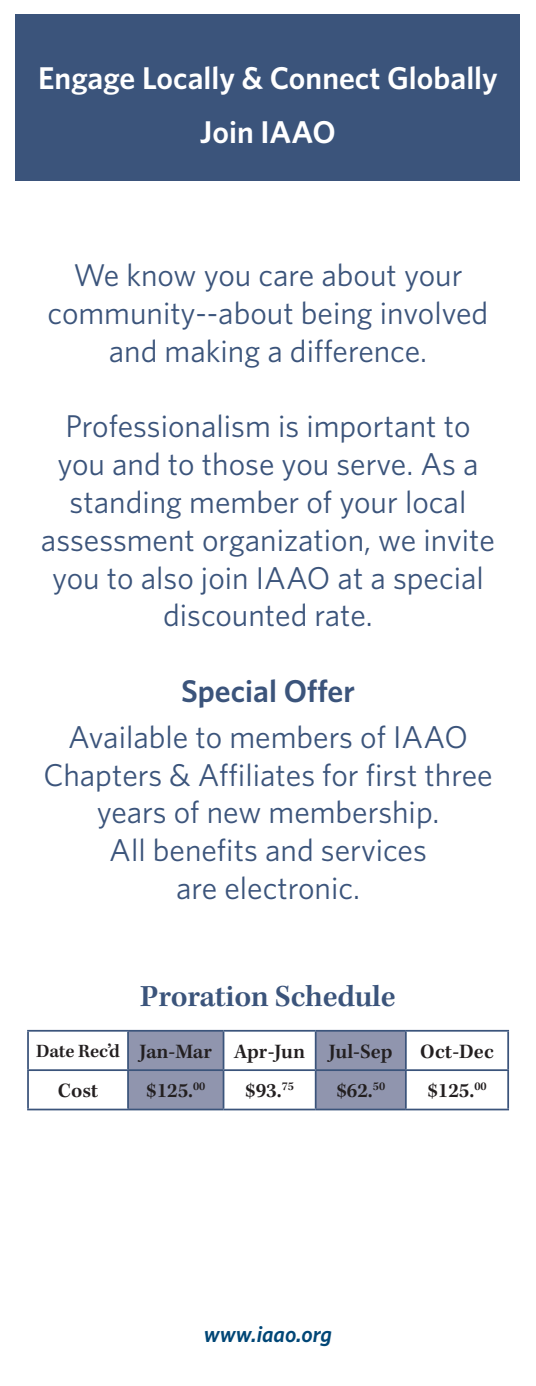
<style>
.page{position:relative;width:536px;height:1386px;background:#fff}
.page>*{position:absolute;margin:0;border:0;box-sizing:border-box;transform-origin:0 0}
.t1{font:31.5px/37.8px "Whitney";color:#3b547b;text-align:center}
.t2{font:600 31.5px/53.6px "Whitney";color:#fff;text-align:center}
.t3{font:600 31.5px "Kepler Std";letter-spacing:-.01em;color:#3b547b}
.t4{font:600 31.5px "Whitney";color:#3b547b}
.t5{font:italic 600 22.75px "Whitney";color:#004676}
.t6{font:600 21px "Kepler Std";color:#231f20}
.t7{font:600 21px "Kepler Std";letter-spacing:-.02em;color:#231f20}
.s1{font-size:19.25px}
</style>
<div class="page">
<div style="left:16px;top:14px;width:504px;height:166px;background:#3b547b"></div>
<svg style="left:129px;top:1032px;width:276px;height:77px"></svg>
<hr style="left:27px;top:1030px;width:101px;height:2px;background:#3b547b">
<hr style="left:27px;top:1032px;width:2px;height:37px;background:#3b547b">
<hr style="left:128px;top:1030px;width:95px;height:2px;background:#3b547b">
<hr style="left:127px;top:1032px;width:2px;height:37px;background:#3b547b">
<hr style="left:223px;top:1030px;width:92px;height:2px;background:#3b547b">
<hr style="left:222px;top:1032px;width:2px;height:37px;background:#3b547b">
<hr style="left:315px;top:1030px;width:90px;height:2px;background:#3b547b">
<hr style="left:315px;top:1032px;width:1px;height:37px;background:#3b547b">
<hr style="left:405px;top:1030px;width:104px;height:2px;background:#3b547b">
<hr style="left:405px;top:1032px;width:1px;height:37px;background:#3b547b">
<hr style="left:507px;top:1032px;width:2px;height:37px;background:#3b547b">
<hr style="left:27px;top:1069px;width:101px;height:2px;background:#3b547b">
<hr style="left:27px;top:1071px;width:2px;height:38px;background:#3b547b">
<hr style="left:128px;top:1069px;width:95px;height:2px;background:#3b547b">
<hr style="left:127px;top:1071px;width:2px;height:38px;background:#3b547b">
<hr style="left:223px;top:1069px;width:92px;height:2px;background:#3b547b">
<hr style="left:222px;top:1071px;width:2px;height:38px;background:#3b547b">
<hr style="left:315px;top:1069px;width:90px;height:2px;background:#3b547b">
<hr style="left:315px;top:1071px;width:1px;height:38px;background:#3b547b">
<hr style="left:405px;top:1069px;width:104px;height:2px;background:#3b547b">
<hr style="left:405px;top:1071px;width:1px;height:38px;background:#3b547b">
<hr style="left:507px;top:1071px;width:2px;height:38px;background:#3b547b">
<hr style="left:27px;top:1109px;width:101px;height:1px;background:#3b547b">
<hr style="left:128px;top:1109px;width:95px;height:1px;background:#3b547b">
<hr style="left:223px;top:1109px;width:92px;height:1px;background:#3b547b">
<hr style="left:315px;top:1109px;width:90px;height:1px;background:#3b547b">
<hr style="left:405px;top:1109px;width:104px;height:1px;background:#3b547b">
<p class="t2" style="left:38px;top:51px;width:461px">Engage Locally &amp; Connect Globally<br>Join IAAO</p>
<p class="t1" style="left:48px;top:256px;width:442px">We know you care about your community--about being involved and making a difference.</p>
<p class="t1" style="left:41px;top:407px;width:455px">Professionalism is important to you and to those you serve. As a standing member of your local assessment organization, we invite you to also join IAAO at a special discounted rate.</p>
<p class="t4" style="left:181px;top:670px;width:175px">Special Offer</p>
<p class="t1" style="left:43px;top:717px;width:450px">Available to members of IAAO<br>Chapters &amp; Affiliates for first three years of new membership.<br>All benefits and services<br>are electronic.</p>
<p class="t3" style="left:140px;top:979px;width:257px">Proration Schedule</p>
<p class="t7" style="left:36px;top:1039px;width:357px"><span class="s1">Date Rec’d</span> Jan-Mar Apr-Jun Jul-Sep</p>
<p class="t6" style="left:420px;top:1039px;width:75px">Oct-Dec</p>
<p class="t6" style="left:58px;top:1079px;width:42px">Cost</p>
<p class="t6" style="left:146px;top:1079px;width:61px">$125.<sup>00</sup></p>
<p class="t6" style="left:245px;top:1079px;width:50px">$93.<sup>75</sup></p>
<p class="t6" style="left:336px;top:1079px;width:50px">$62.<sup>50</sup></p>
<p class="t6" style="left:427px;top:1079px;width:61px">$125.<sup>00</sup></p>
<p class="t5" style="left:204px;top:1319px;width:130px">www.iaao.org</p>
</div>
